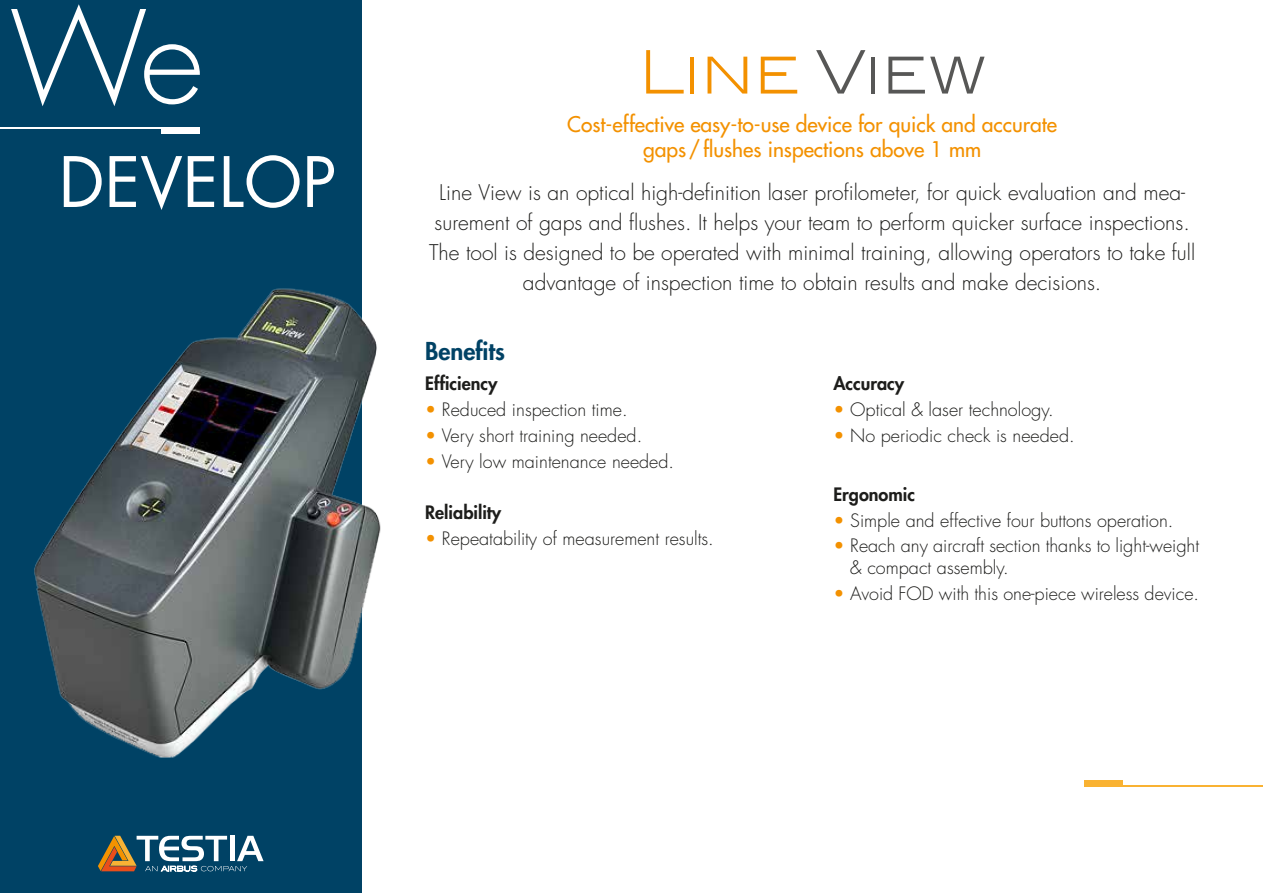
<style>
.page{position:relative;width:1263px;height:893px;background:#fff}
.page>*{position:absolute;margin:0;border:0;box-sizing:border-box;transform-origin:0 0}
.t1{font:300 60px "Blair ITC Std";color:#f39100}
.t2{font:800 24px "Futura Std";color:#004265}
.t3{font:300 21px/30px "Futura Std";color:#1d1d1b;text-align:center}
.t4{font:500 21px/25.2px "Futura Std";color:#f39100;text-align:center}
.t5{font:300 18px/21.6px "Futura Std";color:#1d1d1b}
.t6{font:800 18px "Futura Std";color:#1d1d1b}
.s1{color:#575756}
.s2{color:#f39100}
</style>
<div class="page">
<div style="left:0;top:0;width:361px;height:893px;background:#004265"></div>
<svg style="left:98px;top:836px;width:166px;height:36px"></svg>
<div style="left:1084px;top:780px;width:39px;height:7px;background:#f9b232"></div>
<hr style="left:1084px;top:785px;width:179px;height:2px;background:#f9b232">
<svg style="left:64px;top:155px;width:270px;height:55px"></svg>
<div style="left:162px;top:128px;width:38px;height:6px;background:#fff"></div>
<hr style="left:0;top:128px;width:200px;height:1px;background:#fff">
<svg style="left:11px;top:4px;width:189px;height:102px"></svg>
<img style="left:34px;top:274px;width:347px;height:498px">
<h1 class="t1" style="left:639px;top:38px;width:349px">Line <span class="s1">View</span></h1>
<p class="t4" style="left:567px;top:112px;width:491px">Cost-effective easy-to-use device for quick and accurate gaps/flushes inspections above 1 mm</p>
<p class="t3" style="left:429px;top:178px;width:767px">Line View is an optical high-definition laser profilometer, for quick evaluation and mea&shy;surement of gaps and flushes. It helps your team to perform quicker surface inspections.<br>The tool is designed to be operated with minimal training, allowing operators to take full advantage of inspection time to obtain results and make decisions.</p>
<h2 class="t2" style="left:425px;top:336px;width:81px">Benefits</h2>
<p class="t6" style="left:425px;top:372px;width:74px">Efficiency</p>
<p class="t5" style="left:425px;top:399px;width:204px"><span class="s2">•</span> Reduced inspection time.</p>
<p class="t5" style="left:425px;top:425px;width:218px"><span class="s2">•</span> Very short training needed.</p>
<p class="t5" style="left:425px;top:451px;width:250px"><span class="s2">•</span> Very low maintenance needed.</p>
<p class="t6" style="left:425px;top:501px;width:77px">Reliability</p>
<p class="t5" style="left:425px;top:528px;width:290px"><span class="s2">•</span> Repeatability of measurement results.</p>
<p class="t6" style="left:833px;top:372px;width:72px">Accuracy</p>
<p class="t5" style="left:833px;top:399px;width:222px"><span class="s2">•</span> Optical &amp; laser technology.</p>
<p class="t5" style="left:833px;top:425px;width:243px"><span class="s2">•</span> No periodic check is needed.</p>
<p class="t6" style="left:833px;top:483px;width:83px">Ergonomic</p>
<p class="t5" style="left:833px;top:510px;width:342px"><span class="s2">•</span> Simple and effective four buttons operation.</p>
<p class="t5" style="left:850px;top:536px;width:350px;text-indent:-17px"><span class="s2">•</span> Reach any aircraft section thanks to light-weight &amp; compact assembly.</p>
<p class="t5" style="left:833px;top:583px;width:367px"><span class="s2">•</span> Avoid FOD with this one-piece wireless device.</p>
</div>
